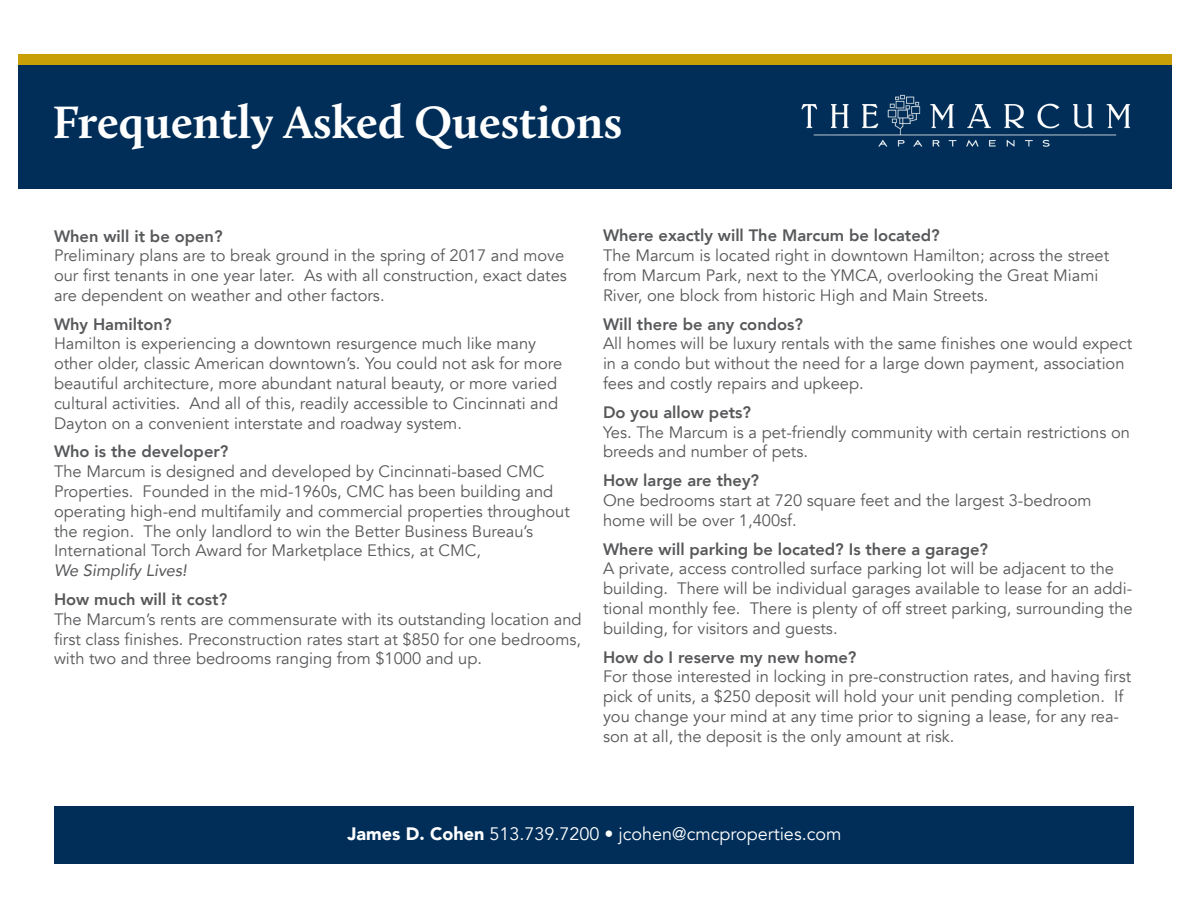
<style>
.page{position:relative;width:1188px;height:918px;background:#fff}
.page>*{position:absolute;margin:0;border:0;box-sizing:border-box;transform-origin:0 0}
.t1{font:700 47.1px "Calluna";color:#fff}
.t2{font:18px "Avenir";color:#fff}
.t3{font:16.5px/19.8px "Avenir";color:#57585a}
.t4{font:800 16.5px "Avenir";color:#57585a}
.t5{font:italic 16.5px "Avenir";color:#57585a}
.s1{font-weight:900}
</style>
<div class="page">
<div style="left:18px;top:54px;width:1154px;height:135px;background:#002e58"></div>
<div style="left:54px;top:806px;width:1080px;height:58px;background:#002e58"></div>
<img style="left:801px;top:94px;width:330px;height:53px">
<div style="left:18px;top:54px;width:1154px;height:11px;background:#c99f07"></div>
<h1 class="t1" style="left:52px;top:93px;width:571px">Frequently Asked Questions</h1>
<p class="t4" style="left:54px;top:223px;width:170px">When will it be open?</p>
<p class="t3" style="left:54px;top:246px;width:514px">Preliminary plans are to break ground in the spring of 2017 and move our first tenants in one year later. As with all construction, exact dates are dependent on weather and other factors.</p>
<p class="t4" style="left:54px;top:311px;width:119px">Why Hamilton?</p>
<p class="t3" style="left:54px;top:334px;width:510px">Hamilton is experiencing a downtown resurgence much like many other older, classic American downtown’s. You could not ask for more beautiful architecture, more abundant natural beauty, or more varied cultural activities. And all of this, readily accessible to Cincinnati and Dayton on a convenient interstate and roadway system.</p>
<p class="t4" style="left:54px;top:439px;width:176px">Who is the developer?</p>
<p class="t3" style="left:54px;top:462px;width:517px">The Marcum is designed and developed by Cincinnati-based CMC Properties. Founded in the mid-1960s, CMC has been building and operating high-end multifamily and commercial properties throughout the region. The only landlord to win the Better Business Bureau’s International Torch Award for Marketplace Ethics, at CMC,</p>
<p class="t5" style="left:54px;top:560px;width:134px">We Simplify Lives!</p>
<p class="t4" style="left:54px;top:586px;width:175px">How much will it cost?</p>
<p class="t3" style="left:54px;top:610px;width:529px;text-align:justify">The Marcum’s rents are commensurate with its outstanding location and first class finishes. Preconstruction rates start at $850 for one bedrooms, with two and three bedrooms ranging from $1000 and up.</p>
<p class="t4" style="left:603px;top:223px;width:338px">Where exactly will The Marcum be located?</p>
<p class="t3" style="left:603px;top:246px;width:508px">The Marcum is located right in downtown Hamilton; across the street from Marcum Park, next to the YMCA, overlooking the Great Miami<br>River, one block from historic High and Main Streets.</p>
<p class="t4" style="left:603px;top:311px;width:202px">Will there be any condos?</p>
<p class="t3" style="left:603px;top:334px;width:531px">All homes will be luxury rentals with the same finishes one would expect in a condo but without the need for a large down payment, association fees and costly repairs and upkeep.</p>
<p class="t4" style="left:603px;top:399px;width:150px">Do you allow pets?</p>
<p class="t3" style="left:603px;top:422px;width:529px">Yes. The Marcum is a pet-friendly community with certain restrictions on breeds and number of pets.</p>
<p class="t4" style="left:603px;top:468px;width:158px">How large are they?</p>
<p class="t3" style="left:603px;top:491px;width:490px">One bedrooms start at 720 square feet and the largest 3-bedroom home will be over 1,400sf.</p>
<p class="t4" style="left:603px;top:536px;width:387px">Where will parking be located? Is there a garage?</p>
<p class="t3" style="left:603px;top:559px;width:531px">A private, access controlled surface parking lot will be adjacent to the building. There will be individual garages available to lease for an addi&shy;tional monthly fee. There is plenty of off street parking, surrounding the building, for visitors and guests.</p>
<p class="t4" style="left:603px;top:644px;width:255px">How do I reserve my new home?</p>
<p class="t3" style="left:603px;top:667px;width:530px">For those interested in locking in pre-construction rates, and having first pick of units, a $250 deposit will hold your unit pending completion. If you change your mind at any time prior to signing a lease, for any rea&shy;son at all, the deposit is the only amount at risk.</p>
<p class="t2" style="left:348px;top:823px;width:495px"><span class="s1">James D. Cohen</span> 513.739.7200 • jcohen@cmcproperties.com</p>
</div>
